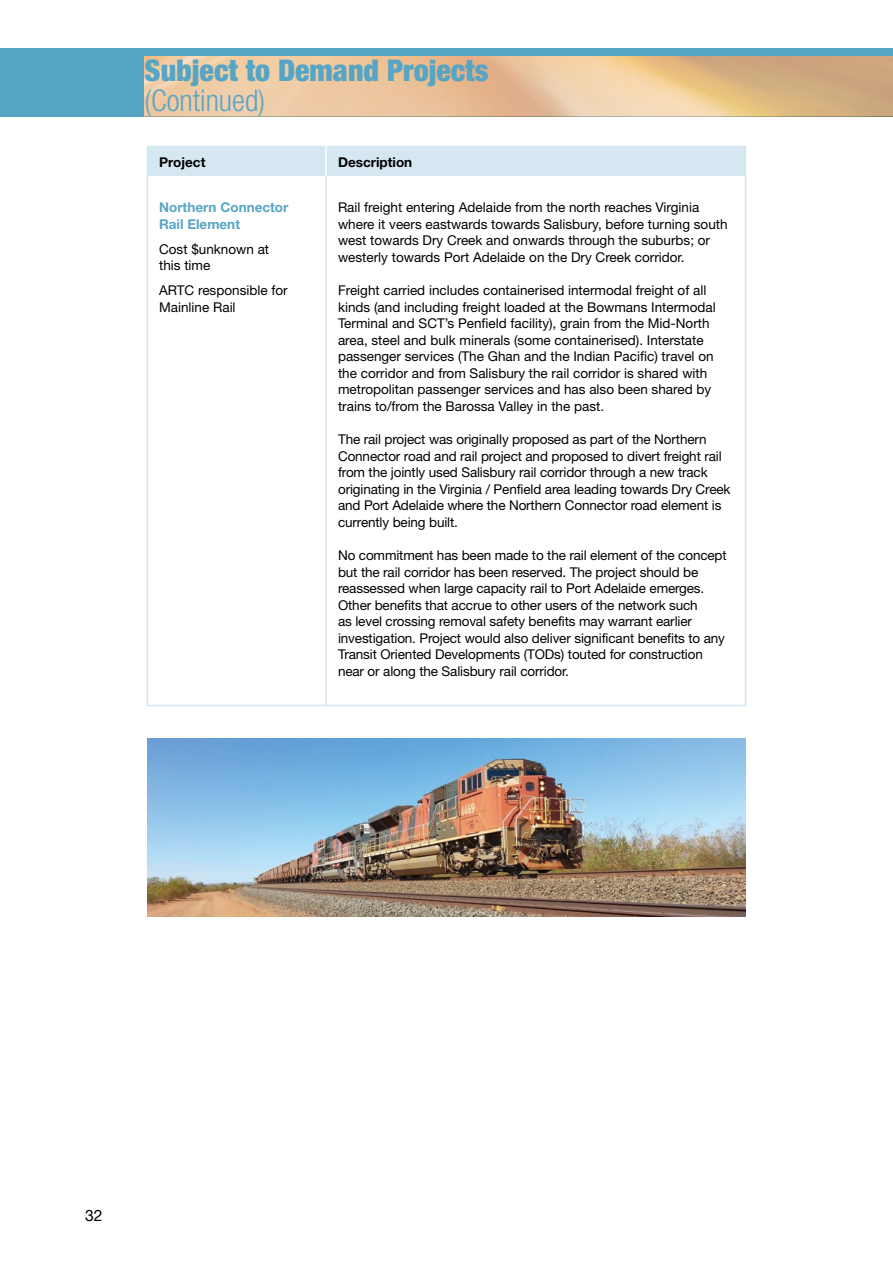
<style>
.page{position:relative;width:893px;height:1263px;background:#fff}
.page>*{position:absolute;margin:0;border:0;box-sizing:border-box;transform-origin:0 0}
.t1{font:900 condensed 30px "Helvetica Neue";color:#57a5c4}
.t2{font:300 condensed 30px "Helvetica Neue LT Com";color:#57a5c4}
.t3{font:15.75px "Helvetica Neue";color:#000}
.t4{font:13.5px/16.5px "Helvetica Neue";letter-spacing:-.01em;color:#000}
.t5{font:700 13.5px/16.5px "Helvetica Neue";color:#57a5c4}
.t6{font:700 13.5px "Helvetica Neue";color:#000}
</style>
<div class="page">
<div style="left:0;top:48px;width:893px;height:68px;background:#57a5c4"></div>
<img style="left:145px;top:57px;width:748px;height:59px">
<div style="left:147px;top:147px;width:599px;height:29px;background:#d5e7f0"></div>
<hr style="left:325px;top:146px;width:2px;height:30px;background:#fff">
<hr style="left:325px;top:176px;width:2px;height:530px;background:#d5e7f0">
<img style="left:148px;top:738px;width:597px;height:178px">
<h1 class="t1" style="left:145px;top:52px;width:346px">Subject to Demand Projects</h1>
<h1 class="t2" style="left:145px;top:83px;width:122px">(Continued)</h1>
<p class="t6" style="left:159px;top:154px;width:48px">Project</p>
<p class="t5" style="left:159px;top:199px;width:131px">Northern Connector<br>Rail Element</p>
<p class="t4" style="left:159px;top:240px;width:112px">Cost $unknown at this time</p>
<p class="t4" style="left:159px;top:282px;width:130px">ARTC responsible for<br>Mainline Rail</p>
<p class="t6" style="left:338px;top:154px;width:76px">Description</p>
<p class="t4" style="left:338px;top:199px;width:391px">Rail freight entering Adelaide from the north reaches Virginia where it veers eastwards towards Salisbury, before turning south west towards Dry Creek and onwards through the suburbs; or westerly towards Port Adelaide on the Dry Creek corridor.</p>
<p class="t4" style="left:338px;top:282px;width:379px">Freight carried includes containerised intermodal freight of all kinds (and including freight loaded at the Bowmans Intermodal Terminal and SCT’s Penfield facility), grain from the Mid-North area, steel and bulk minerals (some containerised). Interstate passenger services (The Ghan and the Indian Pacific) travel on the corridor and from Salisbury the rail corridor is shared with metropolitan passenger services and has also been shared by trains to/from the Barossa Valley in the past.</p>
<p class="t4" style="left:338px;top:431px;width:394px">The rail project was originally proposed as part of the Northern Connector road and rail project and proposed to divert freight rail from the jointly used Salisbury rail corridor through a new track originating in the Virginia / Penfield area leading towards Dry Creek and Port Adelaide where the Northern Connector road element is currently being built.</p>
<p class="t4" style="left:338px;top:547px;width:390px">No commitment has been made to the rail element of the concept but the rail corridor has been reserved. The project should be reassessed when large capacity rail to Port Adelaide emerges.<br>Other benefits that accrue to other users of the network such<br>as level crossing removal safety benefits may warrant earlier investigation. Project would also deliver significant benefits to any Transit Oriented Developments (TODs) touted for construction near or along the Salisbury rail corridor.</p>
<p class="t3" style="left:85px;top:1205px;width:19px">32</p>
</div>
